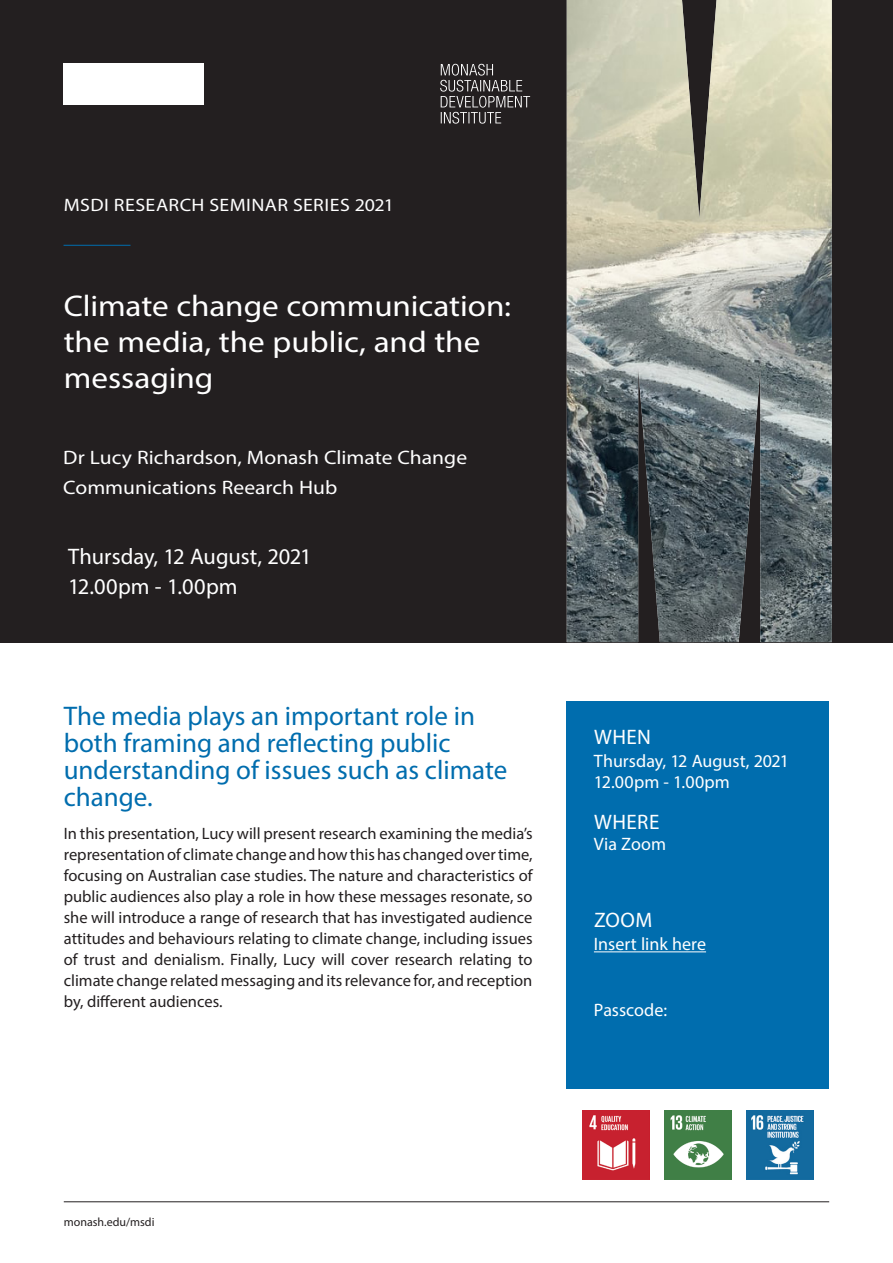
<style>
.page{position:relative;width:893px;height:1263px;background:#fff}
.page>*{position:absolute;margin:0;border:0;box-sizing:border-box;transform-origin:0 0}
.t1{font:30px/36px "Myriad Pro";letter-spacing:-.005em;color:#fff;scale:1.11 1}
.t2{font:27px/27px "Myriad Pro";color:#006dae}
.t3{font:22.5px "Myriad Pro";color:#fff}
.t4{font:21px "Myriad Pro";letter-spacing:.025em;color:#fff}
.t5{font:19.5px/30px "Myriad Pro";color:#fff;scale:1.11 1}
.t6{font:18px/21.6px "Myriad Pro";letter-spacing:.005em;color:#fff}
.t7{font:18px "Myriad Pro";letter-spacing:.005em;color:#fff;scale:1.11 1}
.t8{font:16.5px/21px "Myriad Pro";color:#231f20;text-align:justify}
.t9{font:12px "Myriad Pro";color:#231f20}
</style>
<div class="page">
<div style="left:0;top:0;width:893px;height:642px;background:#231f20"></div>
<div style="left:64px;top:64px;width:140px;height:40px;background:#fff"></div>
<svg style="left:440px;top:64px;width:90px;height:60px"></svg>
<hr style="left:64px;top:1201px;width:765px;height:1px;background:#231f20">
<img style="left:567px;top:0;width:265px;height:642px">
<hr style="left:64px;top:245px;width:66px;height:1px;background:#006dae">
<div style="left:567px;top:702px;width:262px;height:387px;background:#006dae"></div>
<hr style="left:594px;top:951px;width:112px;height:1px;background:#fff">
<img style="left:583px;top:1111px;width:67px;height:69px">
<img style="left:746px;top:1111px;width:67px;height:69px">
<img style="left:664px;top:1111px;width:67px;height:69px">
<p class="t7" style="left:64px;top:194px;width:299px">MSDI RESEARCH SEMINAR SERIES 2021</p>
<p class="t1" style="left:64px;top:287px;width:404px">Climate change communication: the media, the public, and the messaging</p>
<p class="t5" style="left:63px;top:442px;width:365px">Dr Lucy Richardson, Monash Climate Change<br>Communications Reearch Hub</p>
<p class="t3" style="left:68px;top:542px;width:245px">Thursday, 12 August, 2021</p>
<p class="t3" style="left:68px;top:572px;width:171px">12.00pm - 1.00pm</p>
<p class="t2" style="left:64px;top:702px;width:445px">The media plays an important role in both framing and reflecting public understanding of issues such as climate change.</p>
<p class="t8" style="left:64px;top:823px;width:470px">In this presentation, Lucy will present research examining the media’s representation of climate change and how this has changed over time, focusing on Australian case studies. The nature and characteristics of public audiences also play a role in how these messages resonate, so she will introduce a range of research that has investigated audience attitudes and behaviours relating to climate change, including issues of trust and denialism. Finally, Lucy will cover research relating to climate change related messaging and its relevance for, and reception by, different audiences.</p>
<p class="t4" style="left:594px;top:724px;width:58px">WHEN</p>
<p class="t6" style="left:594px;top:750px;width:197px">Thursday, 12 August, 2021<br>12.00pm - 1.00pm</p>
<p class="t4" style="left:594px;top:808px;width:67px">WHERE</p>
<p class="t6" style="left:594px;top:833px;width:74px">Via Zoom</p>
<p class="t4" style="left:594px;top:907px;width:60px">ZOOM</p>
<p class="t6" style="left:594px;top:933px;width:114px">Insert link here</p>
<p class="t6" style="left:594px;top:999px;width:75px">Passcode:</p>
<p class="t9" style="left:64px;top:1215px;width:92px">monash.edu/msdi</p>
</div>
